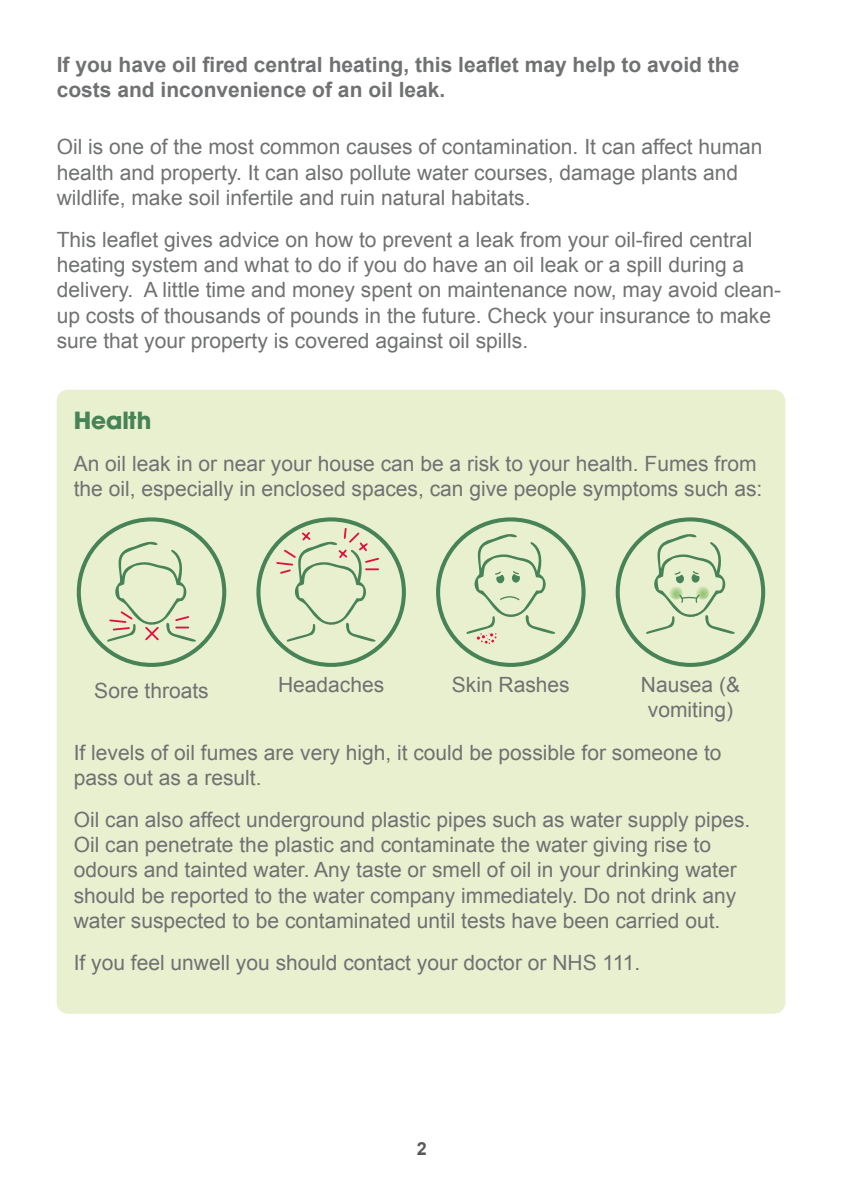
<style>
.page{position:relative;width:842px;height:1191px;background:#fff}
.page>*{position:absolute;margin:0;border:0;box-sizing:border-box;transform-origin:0 0}
.t1{font:700 26px "Avant Garde Gothic Itc T";color:#478357}
.t2{font:21px/25.2px "Arial";color:#707172}
.t3{font:700 21px/25.2px "Arial";color:#707172}
.t4{font:700 18px "Arial";color:#58585a}
</style>
<div class="page">
<div style="left:57px;top:390px;width:728px;height:623px;background:#e8f0cf;border-radius:11px"></div>
<div style="left:77px;top:517px;width:149px;height:150px;border:4px solid #478357;border-radius:50%"></div>
<svg style="left:107px;top:541px;width:89px;height:101px"></svg>
<div style="left:256px;top:517px;width:150px;height:150px;border:4px solid #478357;border-radius:50%"></div>
<svg style="left:275px;top:527px;width:105px;height:114px"></svg>
<div style="left:436px;top:517px;width:149px;height:150px;border:4px solid #478357;border-radius:50%"></div>
<svg style="left:466px;top:533px;width:89px;height:111px"></svg>
<div style="left:616px;top:517px;width:149px;height:150px;border:4px solid #478357;border-radius:50%"></div>
<svg style="left:646px;top:533px;width:89px;height:101px"></svg>
<p class="t3" style="left:57px;top:53px;width:684px">If you have oil fired central heating, this leaflet may help to avoid the costs and inconvenience of an oil leak.</p>
<p class="t2" style="left:57px;top:135px;width:707px">Oil is one of the most common causes of contamination. It can affect human health and property. It can also pollute water courses, damage plants and wildlife, make soil infertile and ruin natural habitats.</p>
<p class="t2" style="left:57px;top:227px;width:726px">This leaflet gives advice on how to prevent a leak from your oil-fired central heating system and what to do if you do have an oil leak or a spill during a delivery. A little time and money spent on maintenance now, may avoid clean&shy;up costs of thousands of pounds in the future. Check your insurance to make sure that your property is covered against oil spills.</p>
<h1 class="t1" style="left:74px;top:404px;width:79px">Health</h1>
<p class="t2" style="left:74px;top:451px;width:690px">An oil leak in or near your house can be a risk to your health. Fumes from the oil, especially in enclosed spaces, can give people symptoms such as:</p>
<p class="t2" style="left:94px;top:678px;width:116px">Sore throats</p>
<p class="t2" style="left:278px;top:672px;width:108px">Headaches</p>
<p class="t2" style="left:452px;top:672px;width:119px">Skin Rashes</p>
<p class="t2" style="left:641px;top:672px;width:101px;text-align:center">Nausea (&amp; vomiting)</p>
<p class="t2" style="left:74px;top:740px;width:649px">If levels of oil fumes are very high, it could be possible for someone to pass out as a result.</p>
<p class="t2" style="left:74px;top:807px;width:678px">Oil can also affect underground plastic pipes such as water supply pipes.<br>Oil can penetrate the plastic and contaminate the water giving rise to odours and tainted water. Any taste or smell of oil in your drinking water should be reported to the water company immediately. Do not drink any water suspected to be contaminated until tests have been carried out.</p>
<p class="t2" style="left:74px;top:950px;width:568px">If you feel unwell you should contact your doctor or NHS 111.</p>
<p class="t4" style="left:417px;top:1137px;width:12px">2</p>
</div>
